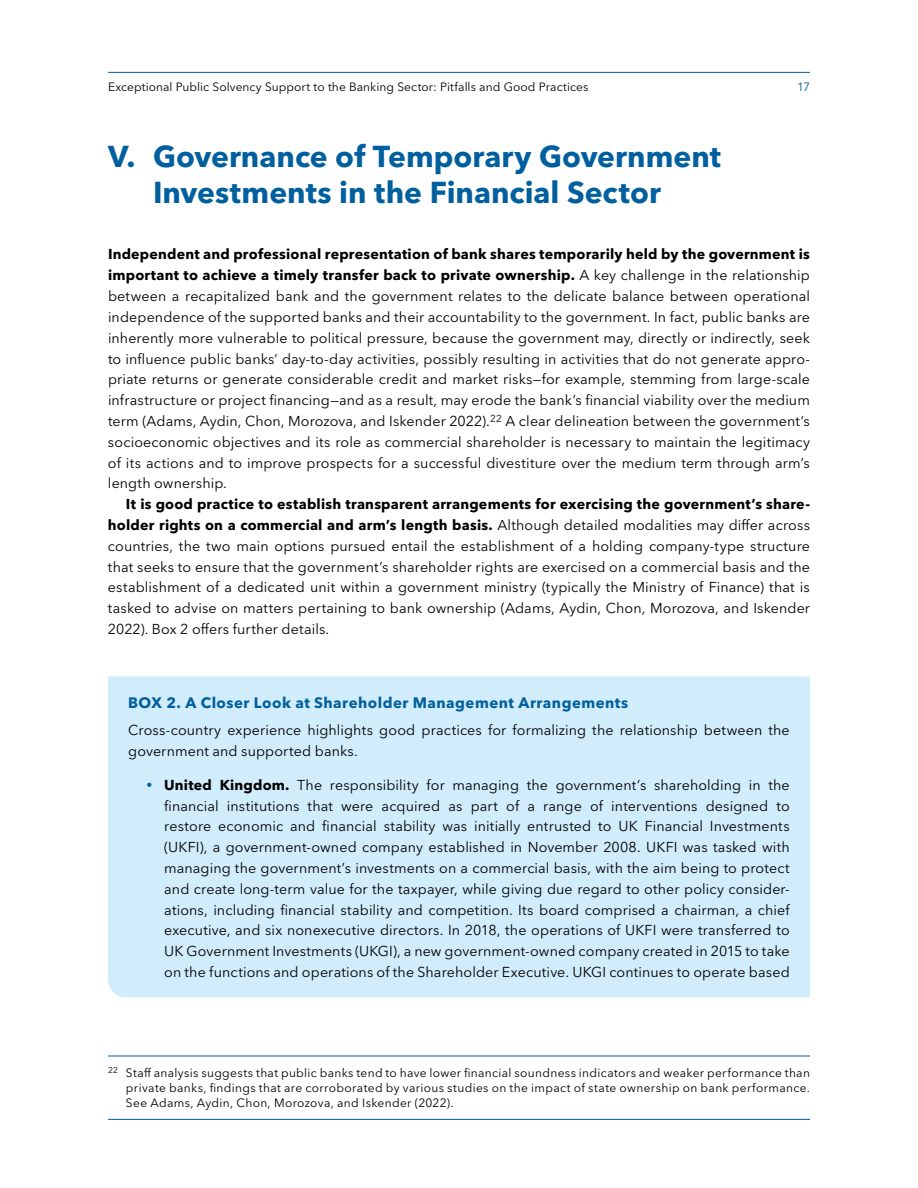
<style>
.page{position:relative;width:918px;height:1188px;background:#fff}
.page>*{position:absolute;margin:0;border:0;box-sizing:border-box;transform-origin:0 0}
.t1{font:700 30px/36px "Avenir Next W1 G";color:#005f9e;text-align:center}
.t2{font:700 15px "Avenir Next W1 G";letter-spacing:.03em;color:#005f9e}
.t3{font:14.25px/20.9px "Avenir Next W1 G";letter-spacing:.01em;color:#000;text-align:justify}
.t4{font:12px/15px "Avenir Next W1 G";letter-spacing:.01em;color:#000;text-align:justify}
.t5{font:12px "Avenir Next W1 G";color:#005f9e}
.s1{font-weight:700}
</style>
<div class="page">
<hr style="left:108px;top:72px;width:702px;height:1px;background:#005f9e">
<hr style="left:108px;top:1119px;width:702px;height:1px;background:#005f9e">
<hr style="left:108px;top:1056px;width:702px;height:1px;background:#005f9e">
<div style="left:108px;top:676px;width:702px;height:321px;background:#d1ecfa"></div>
<svg style="left:147px;top:783px;width:5px;height:4px"></svg>
<p class="t4" style="left:108px;top:78px;width:482px">Exceptional Public Solvency Support to the Banking Sector: Pitfalls and Good Practices</p>
<p class="t5" style="left:797px;top:77px;width:14px">17</p>
<h1 class="t1" style="left:108px;top:136px;width:615px">V. Governance of Temporary Government<br>Investments in the Financial Sector</h1>
<p class="t3" style="left:108px;top:243px;width:704px"><span class="s1">Independent and professional representation of bank shares temporarily held by the government is important to achieve a timely transfer back to private ownership.</span> A key challenge in the relationship between a recapitalized bank and the government relates to the delicate balance between operational independence of the supported banks and their accountability to the government. In fact, public banks are inherently more vulnerable to political pressure, because the government may, directly or indirectly, seek to influence public banks’ day-to-day activities, possibly resulting in activities that do not generate appro&shy;priate returns or generate considerable credit and market risks—for example, stemming from large-scale infrastructure or project financing—and as a result, may erode the bank’s financial viability over the medium term (Adams, Aydin, Chon, Morozova, and Iskender 2022).<sup>22</sup> A clear delineation between the government’s socioeconomic objectives and its role as commercial shareholder is necessary to maintain the legitimacy of its actions and to improve prospects for a successful divestiture over the medium term through arm’s length ownership.</p>
<p class="t3" style="left:108px;top:492px;width:704px;text-indent:18px"><span class="s1">It is good practice to establish transparent arrangements for exercising the government’s share&shy;holder rights on a commercial and arm’s length basis.</span> Although detailed modalities may differ across countries, the two main options pursued entail the establishment of a holding company-type structure that seeks to ensure that the government’s shareholder rights are exercised on a commercial basis and the establishment of a dedicated unit within a government ministry (typically the Ministry of Finance) that is tasked to advise on matters pertaining to bank ownership (Adams, Aydin, Chon, Morozova, and Iskender 2022). Box 2 offers further details.</p>
<p class="t2" style="left:128px;top:691px;width:502px">BOX 2. A Closer Look at Shareholder Management Arrangements</p>
<p class="t3" style="left:128px;top:718px;width:663px">Cross-country experience highlights good practices for formalizing the relationship between the government and supported banks.</p>
<p class="t3" style="left:164px;top:773px;width:627px"><span class="s1">United Kingdom.</span> The responsibility for managing the government’s shareholding in the financial institutions that were acquired as part of a range of interventions designed to restore economic and financial stability was initially entrusted to UK Financial Investments (UKFI), a government-owned company established in November 2008. UKFI was tasked with managing the government’s investments on a commercial basis, with the aim being to protect and create long-term value for the taxpayer, while giving due regard to other policy consider&shy;ations, including financial stability and competition. Its board comprised a chairman, a chief executive, and six nonexecutive directors. In 2018, the operations of UKFI were transferred to UK Government Investments (UKGI), a new government-owned company created in 2015 to take on the functions and operations of the Shareholder Executive. UKGI continues to operate based</p>
<p class="t4" style="left:126px;top:1064px;width:686px;text-indent:-18px"><sup>22</sup> Staff analysis suggests that public banks tend to have lower financial soundness indicators and weaker performance than private banks, findings that are corroborated by various studies on the impact of state ownership on bank performance.<br>See Adams, Aydin, Chon, Morozova, and Iskender (2022).</p>
</div>
